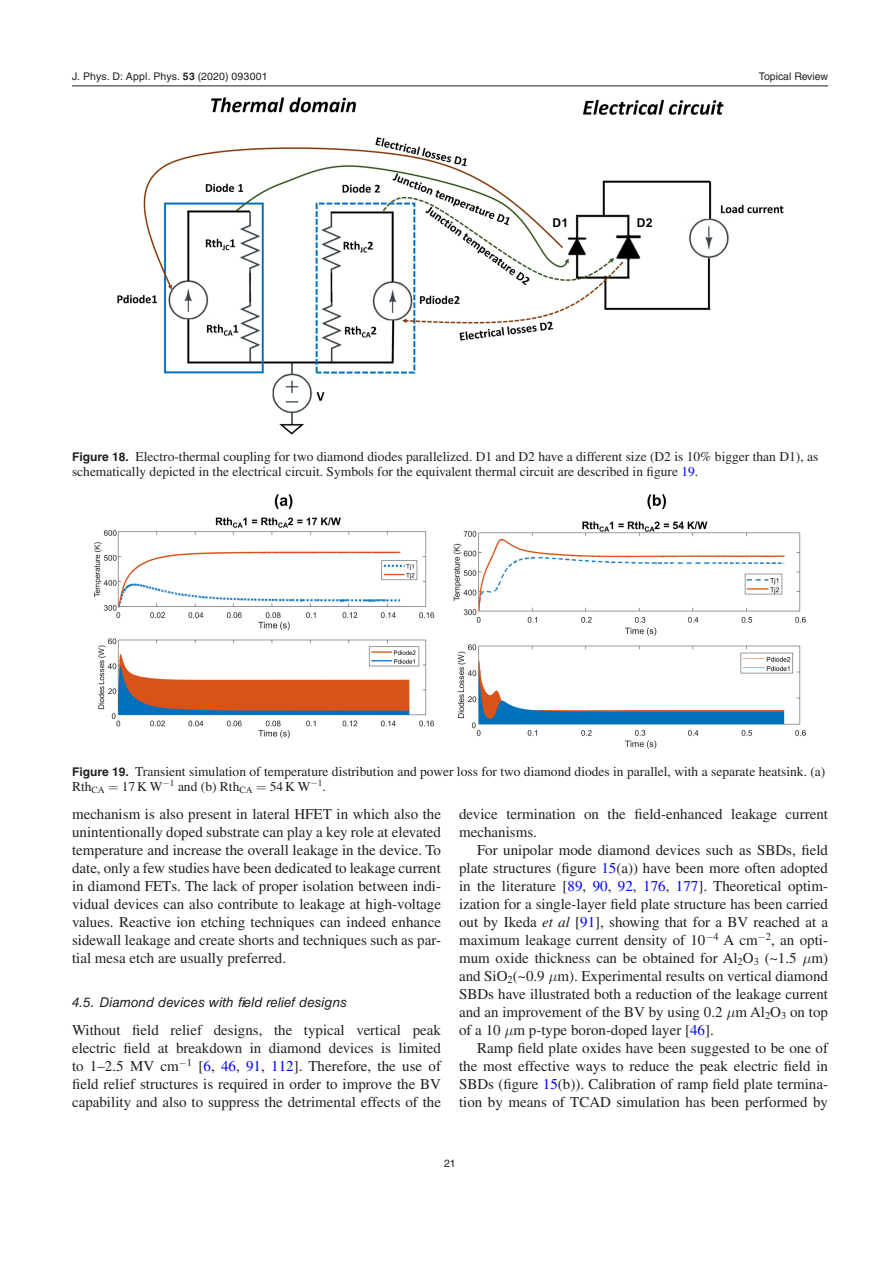
<style>
.page{position:relative;width:893px;height:1263px;background:#fff}
.page>*{position:absolute;margin:0;border:0;box-sizing:border-box;transform-origin:0 0}
.t1{font:15px/18px "Times LT Std";color:#231f20;text-align:justify}
.t2{font:13.5px/15px "Times LT Std";color:#231f20}
.t3{font:italic 13.5px "Helvetica LT Std";color:#231f20}
.t4{font:10.5px "Helvetica LT Std";color:#231f20}
.s1{font-family:"Helvetica";font-weight:700}
.s2{font-family:"Helvetica"}
.s3{font-family:"Helvetica LT Std";font-weight:700;font-size:12px}
.s4{color:#00f}
.s5{font-family:"STIX General"}
.s6{font-style:italic}
</style>
<div class="page">
<hr style="left:72px;top:86px;width:756px;height:1px;background:#231f20">
<img style="left:117px;top:97px;width:666px;height:337px">
<img style="left:94px;top:494px;width:712px;height:255px">
<p class="t4" style="left:72px;top:70px;width:197px">J. Phys. D: Appl. Phys. <span class="s1">53</span> (<span class="s2">2020</span>) 093001</p>
<p class="t4" style="left:759px;top:70px;width:71px">Topical Review</p>
<p class="t2" style="left:72px;top:449px;width:748px"><span class="s3">Figure 18.</span> Electro-thermal coupling for two diamond diodes parallelized. D1 and D2 have a different size (D2 is 10% bigger than D1), as schematically depicted in the electrical circuit. Symbols for the equivalent thermal circuit are described in figure <span class="s4">19</span>.</p>
<p class="t2" style="left:72px;top:764px;width:755px"><span class="s3">Figure 19.</span> Transient simulation of temperature distribution and power loss for two diamond diodes in parallel, with a separate heatsink. (a)<br>Rth<sub>CA</sub></p>
<p class="t2" style="left:122px;top:779px;width:132px">17K W−<sup>1</sup> and (b) Rth<sub>CA</sub></p>
<p class="t2" style="left:270px;top:779px;width:58px">54K W−<sup>1</sup>.</p>
<p class="t1" style="left:72px;top:805px;width:371px">mechanism is also present in lateral HFET in which also the unintentionally doped substrate can play a key role at elevated temperature and increase the overall leakage in the device. To date, only a few studies have been dedicated to leakage current in diamond FETs. The lack of proper isolation between indi&shy;vidual devices can also contribute to leakage at high-voltage values. Reactive ion etching techniques can indeed enhance sidewall leakage and create shorts and techniques such as par&shy;tial mesa etch are usually preferred.</p>
<p class="t3" style="left:72px;top:994px;width:277px">4.5. Diamond devices with field relief designs</p>
<p class="t1" style="left:72px;top:1021px;width:371px">Without field relief designs, the typical vertical peak electric field at breakdown in diamond devices is limited to 1<span class="s5">–</span>2.5 MV cm−<sup>1</sup> [<span class="s4">6</span>, <span class="s4">46</span>, <span class="s4">91</span>, <span class="s4">112</span>]. Therefore, the use of field relief structures is required in order to improve the BV capability and also to suppress the detrimental effects of the</p>
<p class="t1" style="left:459px;top:805px;width:370px">device termination on the field-enhanced leakage current mechanisms.</p>
<p class="t1" style="left:459px;top:841px;width:371px;text-indent:18px">For unipolar mode diamond devices such as SBDs, field plate structures (figure <span class="s4">15</span>(a)) have been more often adopted in the literature [<span class="s4">89</span>, <span class="s4">90</span>, <span class="s4">92</span>, <span class="s4">176</span>, <span class="s4">177</span>]. Theoretical optim&shy;ization for a single-layer field plate structure has been carried out by Ikeda <span class="s6">et al</span> [<span class="s4">91</span>], showing that for a BV reached at a maximum leakage current density of 10−<sup>4</sup> A cm−<sup>2</sup>, an opti&shy;mum oxide thickness can be obtained for Al<sub>2</sub>O<sub>3</sub> (~1.5 m) and SiO<sub>2</sub>(~0.9 m). Experimental results on vertical diamond SBDs have illustrated both a reduction of the leakage current and an improvement of the BV by using 0.2 m Al<sub>2</sub>O<sub>3</sub> on top of a 10 m p-type boron-doped layer [<span class="s4">46</span>].</p>
<p class="t1" style="left:459px;top:1039px;width:370px;text-indent:18px">Ramp field plate oxides have been suggested to be one of the most effective ways to reduce the peak electric field in SBDs (figure <span class="s4">15</span>(b)). Calibration of ramp field plate termina&shy;tion by means of TCAD simulation has been performed by</p>
<p class="t4" style="left:444px;top:1157px;width:13px">21</p>
</div>
